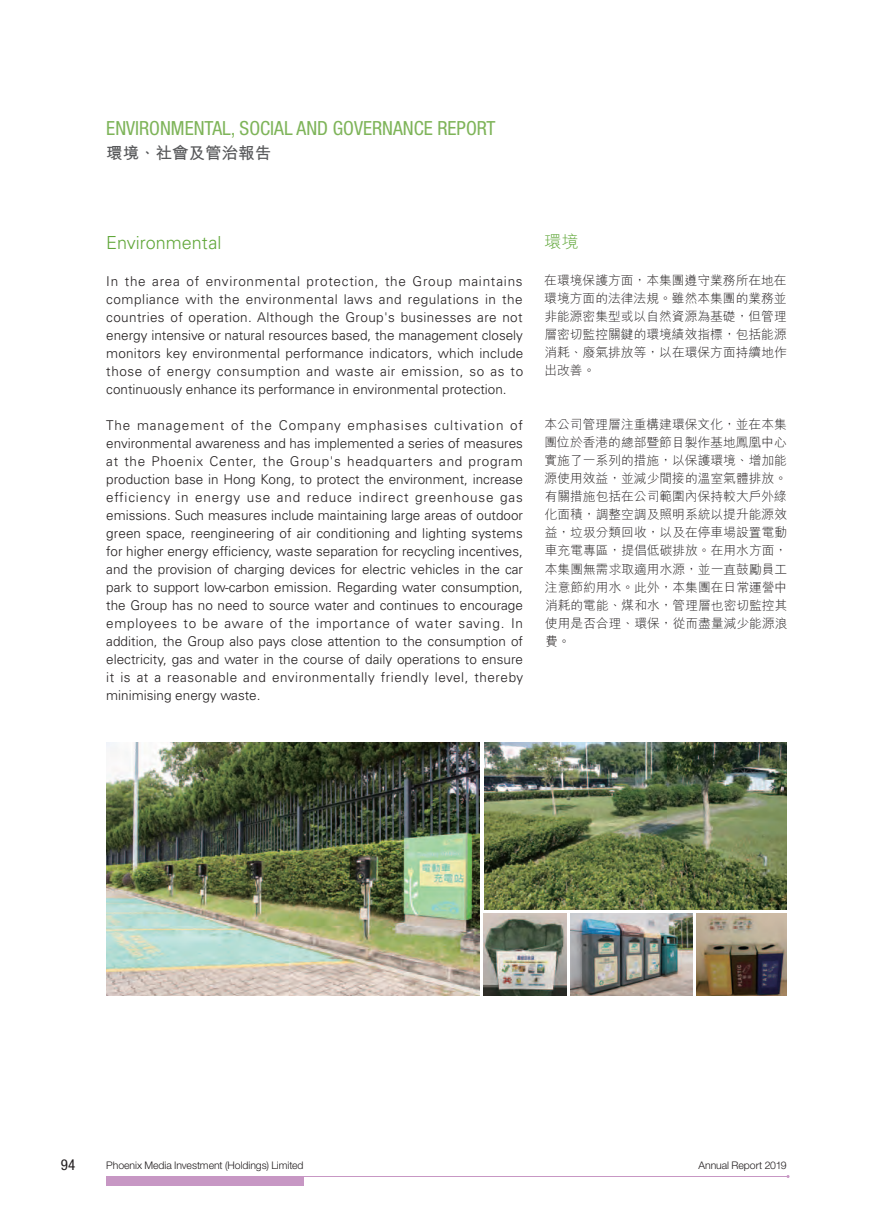
<style>
.page{position:relative;width:893px;height:1212px;background:#fff}
.page>*{position:absolute;margin:0;border:0;box-sizing:border-box;transform-origin:0 0}
.t1{font:condensed 19.5px "Helvetica Neue LT Std";color:#7eb459}
.t2{font:300 18px "Univers LT Std";color:#61a73a}
.t3{font:300 17.25px "M Hei HK";color:#61a73a}
.t4{font:700 16.5px "M Hei HK";color:#57585a}
.t5{font:condensed 15px "Helvetica Neue LT Std";color:#231f20}
.t6{font:300 13.5px/18px "Univers LT Std";color:#231f20;text-align:justify}
.t7{font:300 12.75px/18px "M Hei HK";color:#231f20;text-align:justify}
.t8{font:300 10.5px "Helvetica Neue LT Std";letter-spacing:-.005em;color:#231f20}
</style>
<div class="page">
<hr style="left:107px;top:1176px;width:681px;height:1px;background:#c797c4">
<div style="left:107px;top:1176px;width:197px;height:9px;background:#c797c4"></div>
<img style="left:106px;top:743px;width:374px;height:253px">
<img style="left:484px;top:743px;width:303px;height:167px">
<img style="left:484px;top:914px;width:83px;height:82px">
<img style="left:571px;top:914px;width:121px;height:82px">
<img style="left:697px;top:914px;width:90px;height:82px">
<h1 class="t1" style="left:106px;top:117px;width:20px">ENVIRONMENTA</h1>
<h1 class="t1" style="left:222px;top:117px;width:37px">L, SOCIA</h1>
<h1 class="t1" style="left:284px;top:117px;width:60px">L AN D GOVERNANCE</h1>
<h1 class="t1" style="left:437px;top:117px;width:21px">REPORT</h1>
<p class="t4" style="left:106px;top:141px;width:166px">環境、社會及管治報告</p>
<h2 class="t2" style="left:106px;top:232px;width:117px">Environmental</h2>
<p class="t6" style="left:106px;top:272px;width:418px">In the area of environmental protection, the Group maintains compliance with the environmental laws and regulations in the countries of operation. Although the Group's businesses are not energy intensive or natural resources based, the management closely monitors key environmental performance indicators, which include those of energy consumption and waste air emission, so as to continuously enhance its performance in environmental protection.</p>
<p class="t6" style="left:106px;top:416px;width:418px">The management of the Company emphasises cultivation of environmental awareness and has implemented a series of measures at the Phoenix Center, the Group's headquarters and program production base in Hong Kong, to protect the environment, increase efficiency in energy use and reduce indirect greenhouse gas emissions. Such measures include maintaining large areas of outdoor green space, reengineering of air conditioning and lighting systems for higher energy efficiency, waste separation for recycling incentives, and the provision of charging devices for electric vehicles in the car park to support low-carbon emission. Regarding water consumption, the Group has no need to source water and continues to encourage employees to be aware of the importance of water saving. In addition, the Group also pays close attention to the consumption of electricity, gas and water in the course of daily operations to ensure it is at a reasonable and environmentally friendly level, thereby minimising energy waste.</p>
<p class="t3" style="left:544px;top:233px;width:36px">環境</p>
<p class="t7" style="left:544px;top:272px;width:244px">在環境保護方面，本集團遵守業務所在地在環境方面的法律法規。雖然本集團的業務並非能源密集型或以自然資源為基礎，但管理層密切監控關鍵的環境績效指標，包括能源消耗、廢氣排放等，以在環保方面持續地作出改善。</p>
<p class="t7" style="left:544px;top:416px;width:245px">本公司管理層注重構建環保文化，並在本集團位於香港的總部暨節目製作基地鳳凰中心實施了一系列的措施，以保護環境、增加能源使用效益，並減少間接的溫室氣體排放。有關措施包括在公司範圍內保持較大戶外綠化面積，調整空調及照明系統以提升能源效益，垃圾分類回收，以及在停車場設置電動車充電專區，提倡低碳排放。在用水方面，本集團無需求取適用水源，並一直鼓勵員工注意節約用水。此外，本集團在日常運營中消耗的電能、煤和水，管理層也密切監控其使用是否合理、環保，從而盡量減少能源浪費。</p>
<p class="t5" style="left:61px;top:1156px;width:16px">94</p>
<p class="t8" style="left:106px;top:1159px;width:199px">Phoenix Media Investment (Holdings) Limited</p>
<p class="t8" style="left:698px;top:1159px;width:90px">Annual Report 2019</p>
</div>
